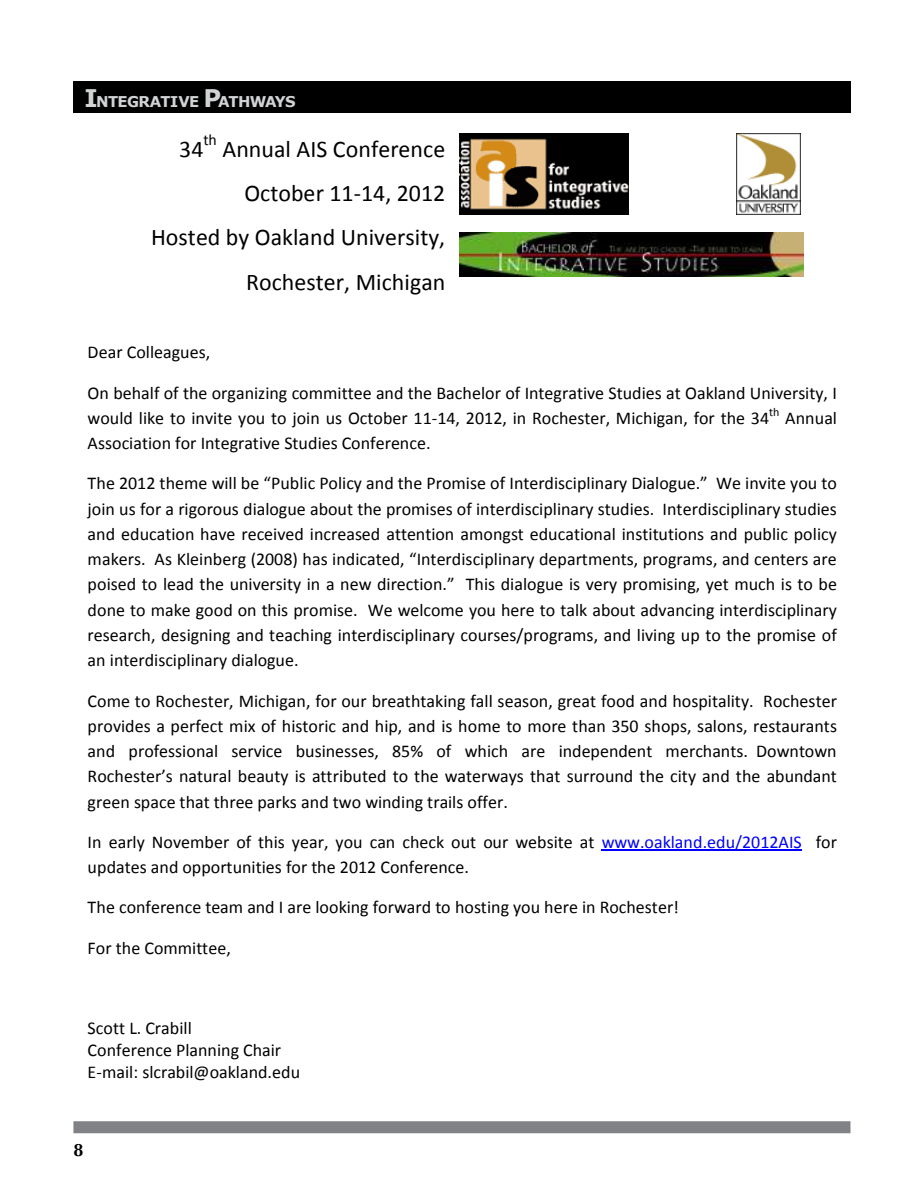
<style>
.page{position:relative;width:918px;height:1188px;background:#fff}
.page>*{position:absolute;margin:0;border:0;box-sizing:border-box;transform-origin:0 0}
.t1{font:24px/44.2px "Calibri";color:#000;text-align:right}
.t2{font:18px/25.2px "Calibri";color:#000}
.t3{font:700 18px "Optima";color:#000}
.t4{font:15.9px "Calibri";color:#000}
.t5{font:700 14.85px "Verdana";letter-spacing:-.045em;color:#d1d3d4}
.t6{font:12px "Calibri";color:#000}
.s1{font-size:24.3px}
.s2{color:#00f}
</style>
<div class="page">
<div style="left:73px;top:1121px;width:777px;height:12px;background:#808285"></div>
<div style="left:73px;top:81px;width:777px;height:32px;background:#000"></div>
<img style="left:459px;top:134px;width:169px;height:81px">
<img style="left:737px;top:134px;width:63px;height:81px">
<img style="left:459px;top:233px;width:344px;height:44px">
<hr style="left:602px;top:850px;width:200px;height:1px;background:#00f">
<p class="t5" style="left:85px;top:92px;width:212px"><span class="s1">I</span>NTEGRATIVE <span class="s1">P</span>ATHWAYS</p>
<h1 class="t1" style="left:179px;top:127px;width:26px">34</h1>
<p class="t4" style="left:203px;top:130px;width:15px">th</p>
<h1 class="t1" style="left:151px;top:127px;width:296px">Annual AIS Conference<br>October 11-14, 2012<br>Hosted by Oakland University,<br>Rochester, Michigan</h1>
<p class="t2" style="left:88px;top:340px;width:124px">Dear Colleagues,</p>
<p class="t2" style="left:88px;top:380px;width:751px">On behalf of the organizing committee and the Bachelor of Integrative Studies at Oakland University, I would like to invite you to join us October 11-14, 2012, in Rochester, Michigan, for the 34</p>
<p class="t6" style="left:769px;top:404px;width:12px">th</p>
<p class="t2" style="left:785px;top:405px;width:53px">Annual</p>
<p class="t2" style="left:88px;top:431px;width:344px">Association for Integrative Studies Conference.</p>
<p class="t2" style="left:88px;top:471px;width:751px;text-align:justify">The 2012 theme will be “Public Policy and the Promise of Interdisciplinary Dialogue.” We invite you to join us for a rigorous dialogue about the promises of interdisciplinary studies. Interdisciplinary studies and education have received increased attention amongst educational institutions and public policy makers. As Kleinberg (2008) has indicated, “Interdisciplinary departments, programs, and centers are poised to lead the university in a new direction.” This dialogue is very promising, yet much is to be done to make good on this promise. We welcome you here to talk about advancing interdisciplinary research, designing and teaching interdisciplinary courses/programs, and living up to the promise of an interdisciplinary dialogue.</p>
<p class="t2" style="left:88px;top:688px;width:751px;text-align:justify">Come to Rochester, Michigan, for our breathtaking fall season, great food and hospitality. Rochester provides a perfect mix of historic and hip, and is home to more than 350 shops, salons, restaurants and professional service businesses, 85% of which are independent merchants. Downtown Rochester’s natural beauty is attributed to the waterways that surround the city and the abundant green space that three parks and two winding trails offer.</p>
<p class="t2" style="left:88px;top:829px;width:751px">In early November of this year, you can check out our website at <span class="s2">www.oakland.edu/2012AIS</span> for updates and opportunities for the 2012 Conference.</p>
<p class="t2" style="left:88px;top:895px;width:593px">The conference team and I are looking forward to hosting you here in Rochester!</p>
<p class="t2" style="left:88px;top:935px;width:145px">For the Committee,</p>
<p class="t2" style="left:88px;top:1017px;width:214px;line-height:21.9px">Scott L. Crabill<br>Conference Planning Chair<br>E-mail: slcrabil@oakland.edu</p>
<p class="t3" style="left:73px;top:1140px;width:12px">8</p>
</div>
